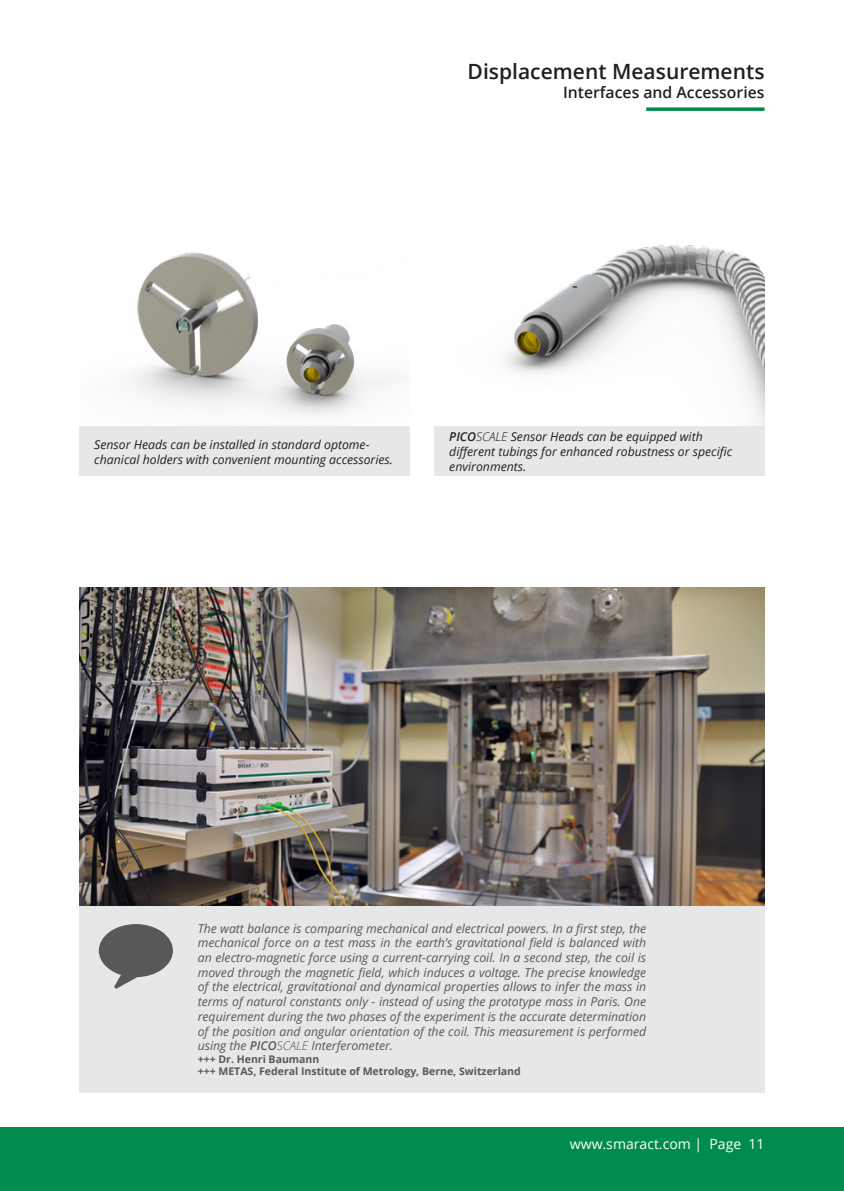
<style>
.page{position:relative;width:844px;height:1191px;background:#fff}
.page>*{position:absolute;margin:0;border:0;box-sizing:border-box;transform-origin:0 0}
.t1{font:600 21px "Open Sans";color:#231f20}
.t2{font:600 15.75px "Open Sans";color:#231f20}
.t3{font:14px "Open Sans";color:#fff}
.t4{font:italic 12.25px/14.7px "Open Sans";color:#57585a;text-align:justify}
.t5{font:italic 12.25px/14.7px "Open Sans";color:#231f20}
.t6{font:700 10.5px/12.6px "Open Sans";color:#57585a}
.s1{font-weight:600}
.s2{font-weight:300}
</style>
<div class="page">
<div style="left:0;top:1127px;width:843px;height:64px;background:#008c4e"></div>
<svg style="left:646px;top:107px;width:118px;height:4px"></svg>
<img style="left:505px;top:244px;width:259px;height:182px">
<img style="left:132px;top:252px;width:268px;height:164px">
<div style="left:79px;top:426px;width:330px;height:50px;background:#e6e7e9"></div>
<div style="left:434px;top:426px;width:330px;height:50px;background:#e6e7e9"></div>
<div style="left:79px;top:903px;width:685px;height:190px;background:#e6e7e9"></div>
<img style="left:79px;top:587px;width:685px;height:318px">
<svg style="left:99px;top:924px;width:74px;height:64px"></svg>
<h1 class="t1" style="left:467px;top:57px;width:298px">Displacement Measurements</h1>
<p class="t2" style="left:563px;top:81px;width:203px">Interfaces and Accessories</p>
<p class="t5" style="left:94px;top:437px;width:300px">Sensor Heads can be installed in standard optome&shy;chanical holders with convenient mounting accessories.</p>
<p class="t5" style="left:449px;top:429px;width:284px"><span class="s1">PICO</span><span class="s2">SCALE</span> Sensor Heads can be equipped with different tubings for enhanced robustness or specific environments.</p>
<p class="t4" style="left:198px;top:920px;width:450px">The watt balance is comparing mechanical and electrical powers. In a first step, the mechanical force on a test mass in the earth’s gravitational field is balanced with an electro-magnetic force using a current-carrying coil. In a second step, the coil is moved through the magnetic field, which induces a voltage. The precise knowledge of the electrical, gravitational and dynamical properties allows to infer the mass in terms of natural constants only - instead of using the prototype mass in Paris. One requirement during the two phases of the experiment is the accurate determination of the position and angular orientation of the coil. This measurement is performed using the <span class="s1">PICO</span><span class="s2">SCALE</span> Interferometer.</p>
<p class="t6" style="left:198px;top:1052px;width:324px">+++ Dr. Henri Baumann<br>+++ METAS, Federal Institute of Metrology, Berne, Switzerland</p>
<p class="t3" style="left:569px;top:1134px;width:196px">www.smaract.com | Page 11</p>
</div>
